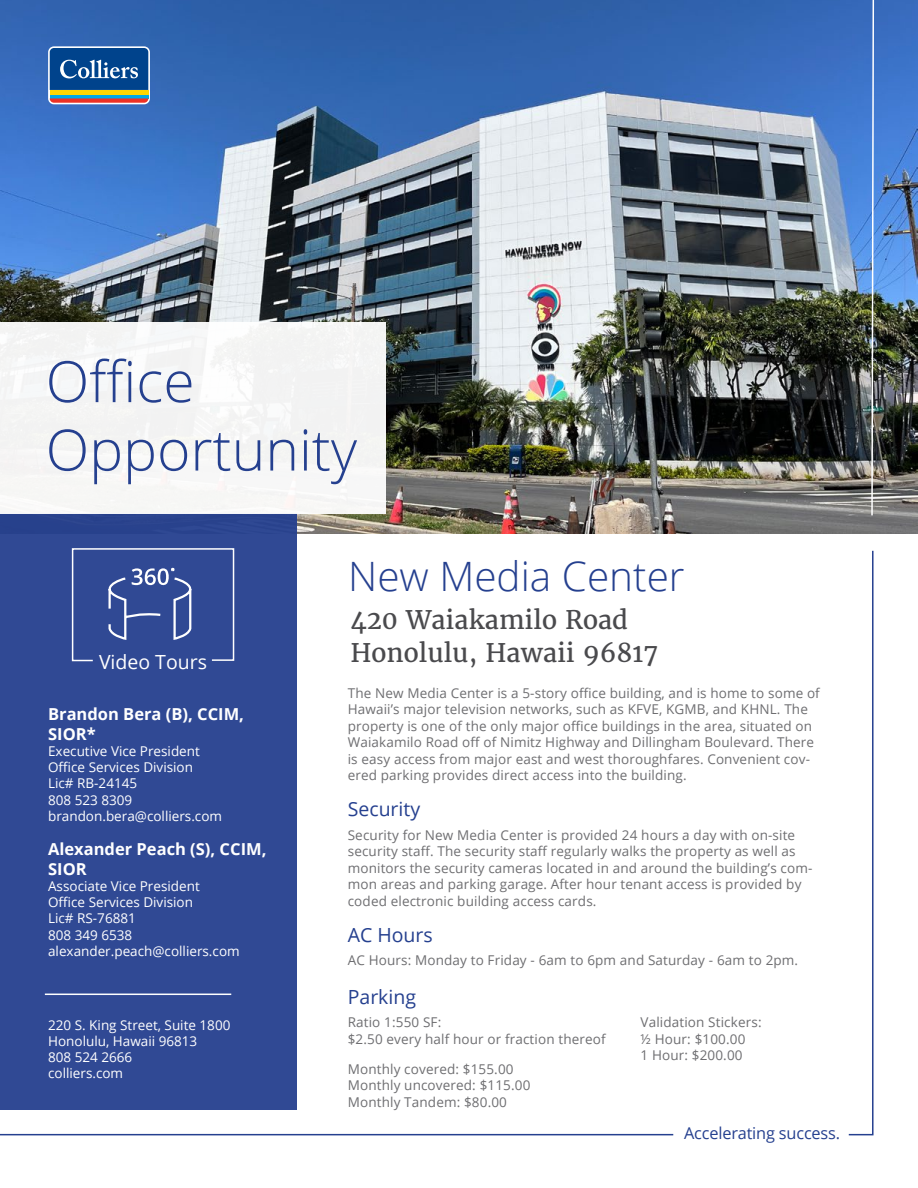
<style>
.page{position:relative;width:918px;height:1188px;background:#fff}
.page>*{position:absolute;margin:0;border:0;box-sizing:border-box;transform-origin:0 0}
.t1{font:300 57px/68.4px "Open Sans";color:#25408f}
.t2{font:300 40.5px "Open Sans";color:#25408f}
.t3{font:25.5px/33px "Merriweather";color:#4a4a4d}
.t4{font:19.5px "Open Sans";color:#25408f}
.t5{font:19.5px "Open Sans";color:#fff}
.t6{font:700 16.5px/19.8px "Open Sans";color:#fff}
.t7{font:16.35px "Open Sans";letter-spacing:-.01em;color:#25408f}
.t8{font:13.5px/16.5px "Open Sans";letter-spacing:.01em;color:#6e6e71}
.t9{font:13.5px/16.2px "Open Sans";color:#fff}
</style>
<div class="page">
<img style="left:0;top:0;width:918px;height:533px">
<svg style="left:848px;top:550px;width:26px;height:586px"></svg>
<hr style="left:0;top:1134px;width:673px;height:1px;background:#25408f">
<svg style="left:871px;top:0;width:4px;height:517px"></svg>
<div style="left:0;top:514px;width:297px;height:596px;background:#304994"></div>
<div style="left:0;top:322px;width:386px;height:192px;background:#f5f5f5"></div>
<svg style="left:48px;top:46px;width:102px;height:58px"></svg>
<svg style="left:50px;top:94px;width:98px;height:4px"></svg>
<hr style="left:50px;top:90px;width:98px;height:4px;background:#ffd600">
<svg style="left:50px;top:98px;width:98px;height:5px"></svg>
<svg style="left:50px;top:48px;width:98px;height:42px;background:#1c5798"></svg>
<hr style="left:45px;top:994px;width:186px;height:1px;background:#fff">
<svg style="left:71px;top:548px;width:164px;height:114px"></svg>
<h1 class="t1" style="left:46px;top:346px;width:313px">Office<br>Opportunity</h1>
<h3 class="t5" style="left:99px;top:648px;width:110px">Video Tours</h3>
<p class="t6" style="left:48px;top:704px;width:197px">Brandon Bera (B), CCIM,<br>SIOR*</p>
<p class="t9" style="left:48px;top:743px;width:175px">Executive Vice President<br>Office Services Division<br>Lic# RB-24145<br>808 523 8309 brandon.bera@colliers.com</p>
<p class="t6" style="left:48px;top:839px;width:220px">Alexander Peach (S), CCIM,<br>SIOR</p>
<p class="t9" style="left:48px;top:878px;width:193px">Associate Vice President<br>Office Services Division<br>Lic# RS-76881<br>808 349 6538 alexander.peach@colliers.com</p>
<p class="t9" style="left:48px;top:1016px;width:184px">220 S. King Street, Suite 1800<br>Honolulu, Hawaii 96813<br>808 524 2666<br>colliers.com</p>
<h2 class="t2" style="left:348px;top:549px;width:338px">New Media Center</h2>
<h3 class="t3" style="left:350px;top:603px;width:310px">420 Waiakamilo Road<br>Honolulu, Hawaii 96817</h3>
<p class="t8" style="left:348px;top:684px;width:474px">The New Media Center is a 5-story office building, and is home to some of Hawaii’s major television networks, such as KFVE, KGMB, and KHNL. The property is one of the only major office buildings in the area, situated on Waiakamilo Road off of Nimitz Highway and Dillingham Boulevard. There is easy access from major east and west thoroughfares. Convenient cov&shy;ered parking provides direct access into the building.</p>
<h3 class="t4" style="left:348px;top:796px;width:74px">Security</h3>
<p class="t8" style="left:348px;top:826px;width:466px">Security for New Media Center is provided 24 hours a day with on-site security staff. The security staff regularly walks the property as well as monitors the security cameras located in and around the building’s com&shy;mon areas and parking garage. After hour tenant access is provided by coded electronic building access cards.</p>
<h3 class="t4" style="left:348px;top:921px;width:87px">AC Hours</h3>
<p class="t8" style="left:348px;top:951px;width:452px">AC Hours: Monday to Friday - 6am to 6pm and Saturday - 6am to 2pm.</p>
<h3 class="t4" style="left:348px;top:983px;width:70px">Parking</h3>
<p class="t8" style="left:348px;top:1014px;width:259px">Ratio 1:550 SF:<br>$2.50 every half hour or fraction thereof</p>
<p class="t8" style="left:348px;top:1060px;width:184px">Monthly covered: $155.00<br>Monthly uncovered: $115.00<br>Monthly Tandem: $80.00</p>
<p class="t8" style="left:641px;top:1014px;width:123px">Validation Stickers: ½ Hour: $100.00<br>1 Hour: $200.00</p>
<p class="t7" style="left:684px;top:1122px;width:158px">Accelerating success.</p>
</div>
